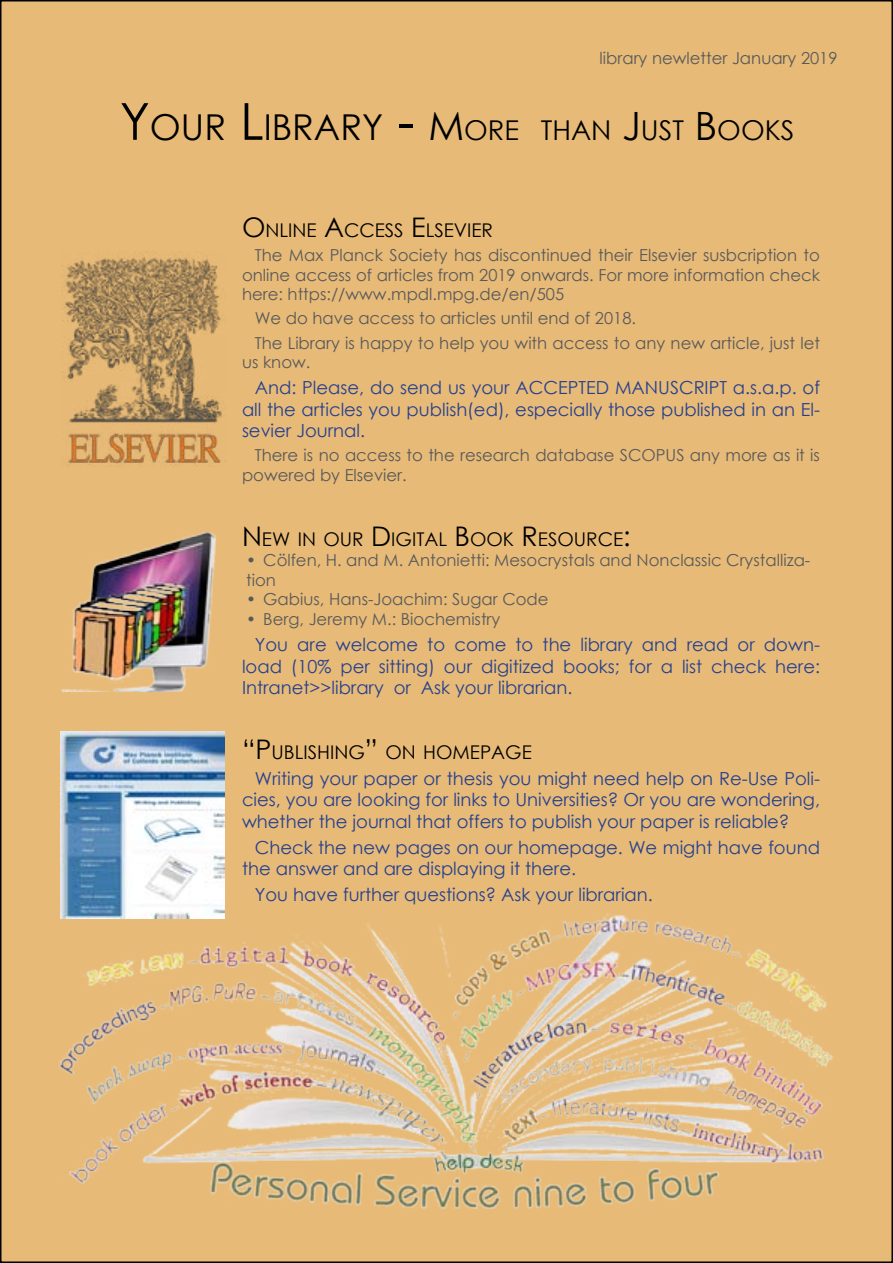
<style>
.page{position:relative;width:893px;height:1263px;background:#fff}
.page>*{position:absolute;margin:0;border:0;box-sizing:border-box;transform-origin:0 0}
.t1{font:27.3px "Century Gothic";color:#000}
.t2{font:18.9px "Century Gothic";color:#000}
.t3{font:18px/21.6px "Century Gothic";color:#25408f;text-align:justify}
.t4{font:16.5px/19.8px "Century Gothic";color:#58595b}
.s1{font-size:51px}
.s2{font-size:35.7px}
.s3{font-size:39px}
.s4{font-size:27px}
</style>
<div class="page">
<div style="left:1px;top:1px;width:891px;height:1261px;background:#e7ba77"></div>
<img style="left:63px;top:254px;width:159px;height:213px">
<img style="left:62px;top:531px;width:154px;height:161px">
<img style="left:58px;top:910px;width:776px;height:299px">
<img style="left:61px;top:731px;width:163px;height:187px">
<p class="t4" style="left:600px;top:48px;width:239px">library newletter January 2019</p>
<h1 class="t1" style="left:120px;top:111px;width:676px"><span class="s1">Y</span><span class="s2">OUR</span> <span class="s1">L</span><span class="s2">IBRARY</span> <span class="s1">-</span> <span class="s3">M</span>ORE THAN <span class="s3">J</span>UST <span class="s3">B</span>OOKS</h1>
<p class="t2" style="left:242px;top:217px;width:253px"><span class="s4">O</span>NLINE <span class="s4">A</span>CCESS <span class="s4">E</span>LSEVIER</p>
<p class="t4" style="left:242px;top:245px;width:579px;text-align:justify;text-indent:13px">The Max Planck Society has discontinued their Elsevier susbcription to online access of articles from 2019 onwards. For more information check here: https://www.mpdl.mpg.de/en/505</p>
<p class="t4" style="left:255px;top:306px;width:567px;line-height:24px">We do have access to articles until end of 2018.<br>The Library is happy to help you with access to any new article, just let</p>
<p class="t4" style="left:242px;top:352px;width:70px">us know.</p>
<p class="t3" style="left:242px;top:377px;width:579px;text-indent:13px">And: Please, do send us your ACCEPTED MANUSCRIPT a.s.a.p. of all the articles you publish(ed), especially those published in an El&shy;sevier Journal.</p>
<p class="t4" style="left:242px;top:445px;width:579px;text-indent:13px">There is no access to the research database SCOPUS any more as it is powered by Elsevier.</p>
<p class="t2" style="left:242px;top:526px;width:390px"><span class="s4">N</span> EW IN OUR <span class="s4">D</span>IGITAL <span class="s4">B</span>OOK <span class="s4">R</span>ESOURCE<span class="s4">:</span></p>
<p class="t4" style="left:246px;top:550px;width:566px">• Cölfen, H. and M. Antonietti: Mesocrystals and Nonclassic Crystalliza&shy;tion</p>
<p class="t4" style="left:246px;top:589px;width:304px">• Gabius, Hans-Joachim: Sugar Code</p>
<p class="t4" style="left:246px;top:609px;width:256px">• Berg, Jeremy M.: Biochemistry</p>
<p class="t3" style="left:242px;top:633px;width:579px;text-indent:13px">You are welcome to come to the library and read or down&shy;load (10% per sitting) our digitized books; for a list check here:<br>Intranet&gt;&gt;library or Ask your librarian.</p>
<p class="t2" style="left:242px;top:739px;width:291px"><span class="s4">“P</span>UBLISHING<span class="s4">”</span> ON HOMEPAGE</p>
<p class="t3" style="left:242px;top:767px;width:579px;text-indent:13px">Writing your paper or thesis you might need help on Re-Use Poli&shy;cies, you are looking for links to Universities? Or you are wondering, whether the journal that offers to publish your paper is reliable?</p>
<p class="t3" style="left:242px;top:836px;width:579px;text-indent:13px">Check the new pages on our homepage. We might have found the answer and are displaying it there.</p>
<p class="t3" style="left:255px;top:884px;width:400px">You have further questions? Ask your librarian.</p>
</div>
